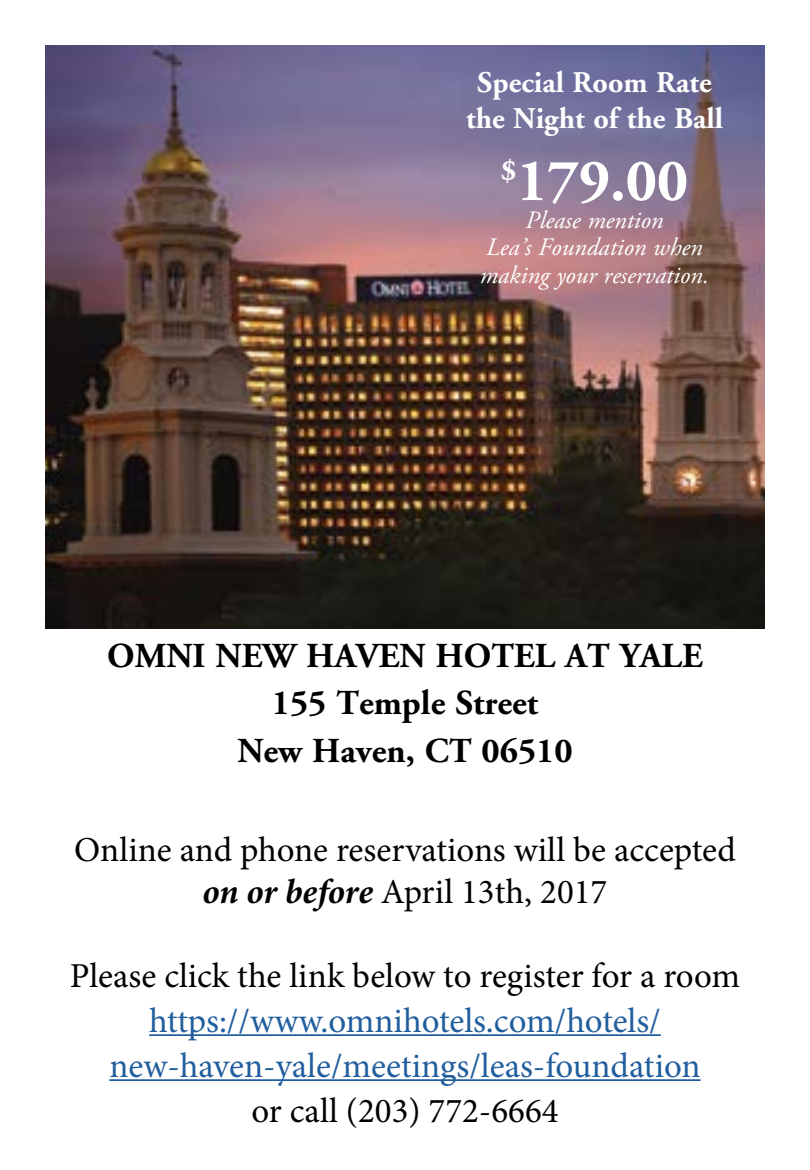
<style>
.page{position:relative;width:810px;height:1170px;background:#fff}
.page>*{position:absolute;margin:0;border:0;box-sizing:border-box;transform-origin:0 0}
.t1{font:700 60px "Adobe Garamond";color:#fff}
.t2{font:35px/42px "Minion Pro";color:#000;text-align:center}
.t3{font:35px/45px "Minion Pro";letter-spacing:-.005em;color:#215e9e;text-align:center}
.t4{font:700 35px/47.5px "Adobe Garamond";color:#000;text-align:center}
.t5{font:700 30px/36px "Adobe Garamond";color:#fff;text-align:center}
.t6{font:italic 25px/27.5px "Adobe Garamond Pro";color:#fff;text-align:center}
.s1{font-weight:700;font-style:italic}
</style>
<div class="page">
<img style="left:45px;top:45px;width:720px;height:583px">
<hr style="left:149px;top:1034px;width:512px;height:2px;background:#215e9e">
<hr style="left:109px;top:1079px;width:592px;height:2px;background:#215e9e">
<p class="t5" style="left:466px;top:65px;width:259px">Special Room Rate the Night of the Ball</p>
<h1 class="t1" style="left:501px;top:148px;width:189px"><sup>$</sup>179.00</h1>
<p class="t6" style="left:480px;top:207px;width:231px">Please mention<br>Lea’s Foundation when making your reservation.</p>
<p class="t4" style="left:107px;top:633px;width:597px">OMNI NEW HAVEN HOTEL AT YALE<br>155 Temple Street<br>New Haven, CT 06510</p>
<p class="t2" style="left:74px;top:829px;width:663px">Online and phone reservations will be accepted <span class="s1">on or before</span> April 13th, 2017</p>
<p class="t2" style="left:70px;top:955px;width:672px">Please click the link below to register for a room</p>
<p class="t3" style="left:109px;top:998px;width:593px">https://www.omnihotels.com/hotels/ new-haven-yale/meetings/leas-foundation</p>
<p class="t2" style="left:251px;top:1090px;width:309px">or call (203) 772-6664</p>
</div>
